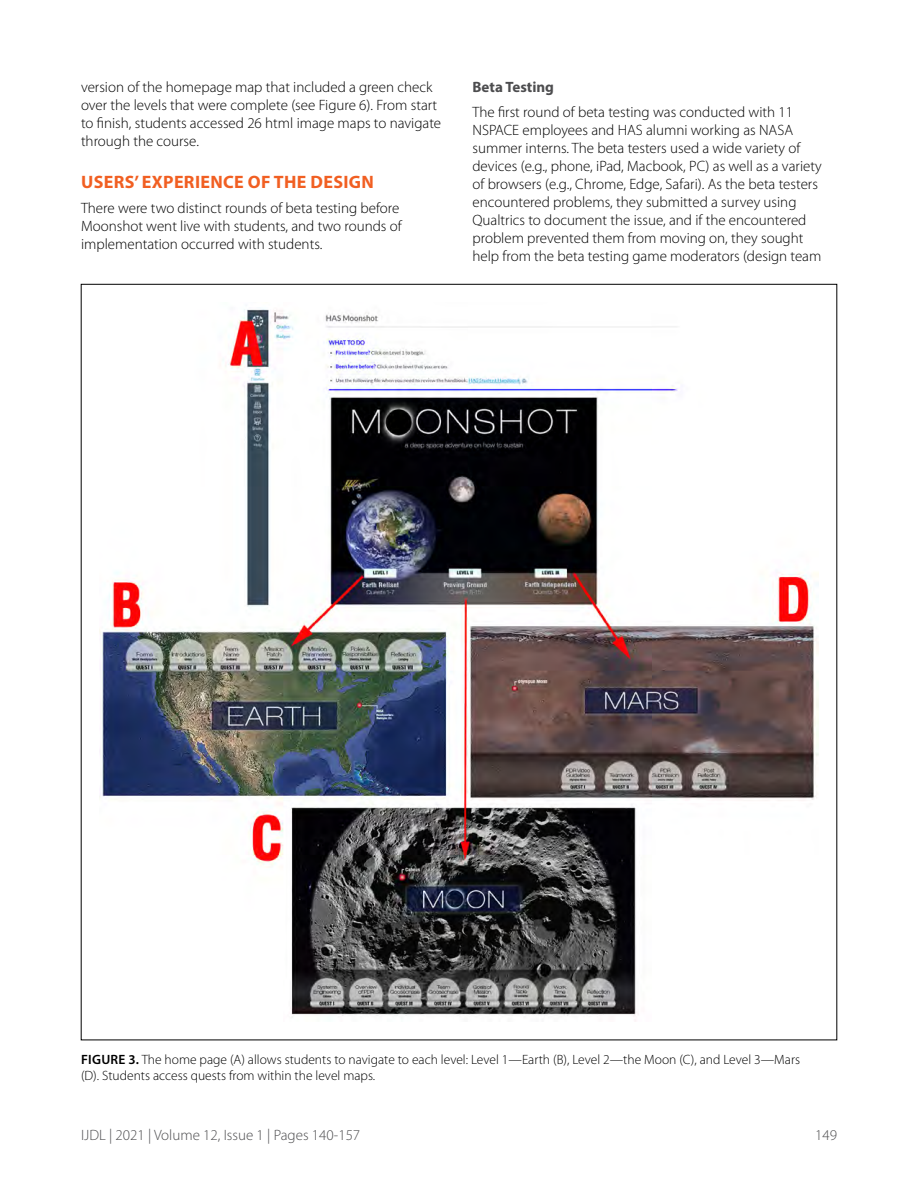
<style>
.page{position:relative;width:918px;height:1188px;background:#fff}
.page>*{position:absolute;margin:0;border:0;box-sizing:border-box;transform-origin:0 0}
.t1{font:700 18px "Myriad Pro";letter-spacing:.02em;color:#f15f22}
.Running_Text{font:300 15px/18px "Myriad Pro";color:#000}
.t2{font:300 15px "Myriad Pro";color:#4d4d4f}
.t3{font:700 15px "Myriad Pro";color:#4d4d4f}
.t4{font:300 13.5px/16.2px "Myriad Pro";color:#000}
.s1{font-weight:600}
</style>
<div class="page">
<img style="left:99px;top:309px;width:720px;height:712px">
<p class="Running_Text" style="left:81px;top:79px;width:362px">version of the homepage map that included a green check over the levels that were complete (see Figure 6). From start to finish, students accessed 26 html image maps to navigate through the course.</p>
<p class="t1" style="left:81px;top:170px;width:294px">USERS’ EXPERIENCE OF THE DESIGN</p>
<p class="Running_Text" style="left:81px;top:199px;width:322px">There were two distinct rounds of beta testing before<br>Moonshot went live with students, and two rounds of implementation occurred with students.</p>
<p class="t3" style="left:472px;top:77px;width:83px">Beta Testing</p>
<p class="Running_Text" style="left:472px;top:103px;width:351px">The first round of beta testing was conducted with 11<br>NSPACE employees and HAS alumni working as NASA summer interns. The beta testers used a wide variety of devices (e.g., phone, iPad, Macbook, PC) as well as a variety of browsers (e.g., Chrome, Edge, Safari). As the beta testers encountered problems, they submitted a survey using Qualtrics to document the issue, and if the encountered problem prevented them from moving on, they sought help from the beta testing game moderators (design team</p>
<p class="t4" style="left:81px;top:1051px;width:721px"><span class="s1">FIGURE 3.</span> The home page (A) allows students to navigate to each level: Level 1—Earth (B), Level 2—the Moon (C), and Level 3—Mars (D). Students access quests from within the level maps.</p>
<p class="t2" style="left:81px;top:1126px;width:281px">IJDL | 2021 | Volume 12, Issue 1 | Pages 140-157</p>
<p class="t2" style="left:815px;top:1126px;width:23px">149</p>
</div>
